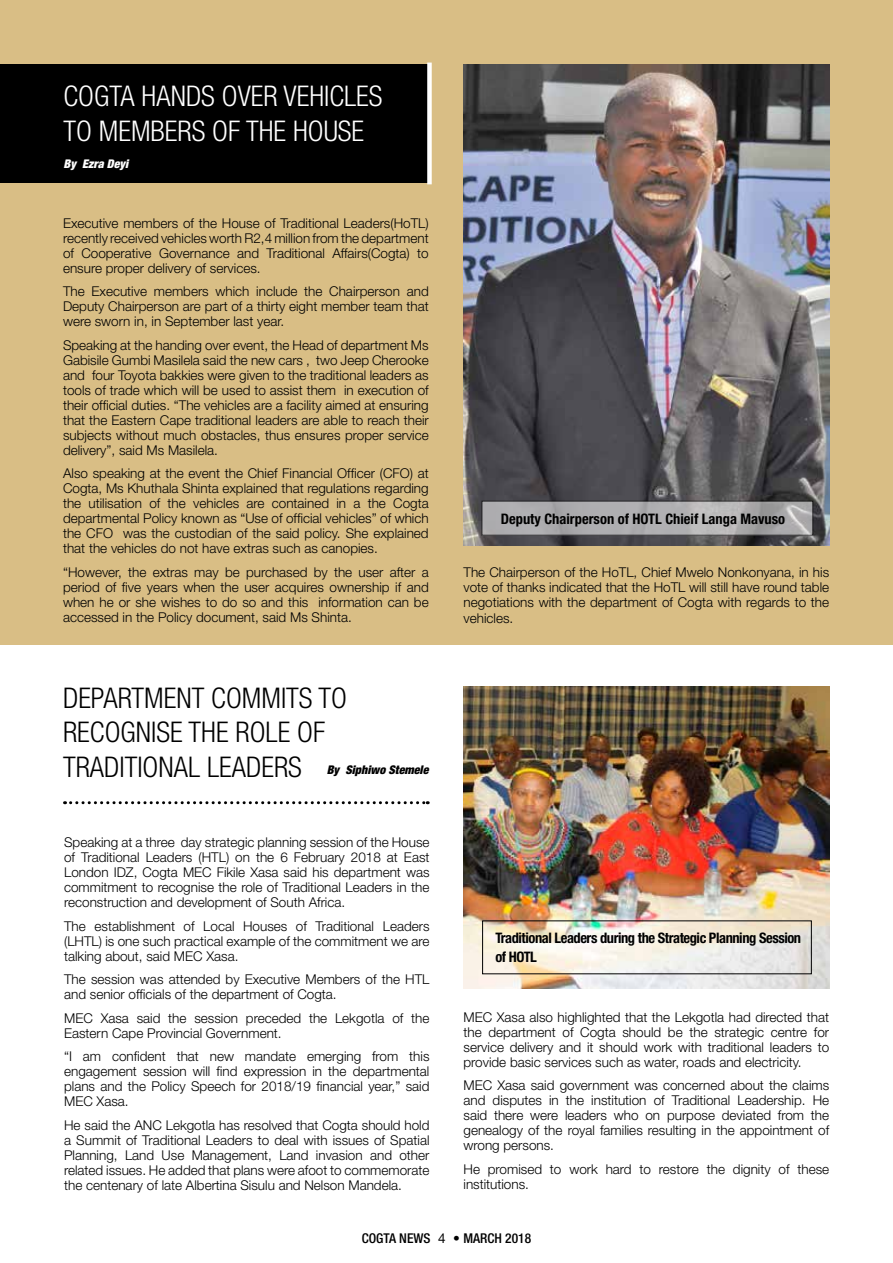
<style>
.page{position:relative;width:893px;height:1263px;background:#fff}
.page>*{position:absolute;margin:0;border:0;box-sizing:border-box;transform-origin:0 0}
.t1{font:300 condensed 28.5px/34.2px "Helvetica Neue LT Pro";color:#000}
.t2{font:300 condensed 28.5px/34.2px "Helvetica Neue LT Pro";color:#fff}
.t3{font:700 condensed 14.55px/18.1px "Helvetica Neue LT Pro";letter-spacing:-.03em;color:#000}
.t4{font:700 condensed 14.55px "Helvetica Neue LT Pro";color:#000}
.t5{font:300 13.5px/15px "Helvetica Neue LT Pro";color:#000;text-align:justify}
.t6{font:500 condensed 13.5px "Helvetica Neue LT Pro";color:#000}
.t7{font:italic 900 condensed 12px "Helvetica Neue LT Pro";color:#000}
.t8{font:italic 900 condensed 12px "Helvetica Neue LT Pro";color:#fff}
.s1{font-weight:400;font-stretch:normal}
</style>
<div class="page">
<div style="left:0;top:0;width:893px;height:645px;background:#d9be85"></div>
<div style="left:0;top:64px;width:429px;height:119px;background:#000"></div>
<div style="left:427px;top:63px;width:5px;height:121px;background:#fff"></div>
<img style="left:463px;top:64px;width:366px;height:482px">
<svg style="left:484px;top:503px;width:327px;height:31px;background:#aeadaf"></svg>
<img style="left:463px;top:686px;width:366px;height:302px">
<svg style="left:65px;top:801px;width:363px;height:3px"></svg>
<h1 class="t2" style="left:64px;top:79px;width:321px">COGTA HANDS OVER VEHICLES<br>TO MEMBERS OF THE HOUSE</h1>
<p class="t8" style="left:64px;top:156px;width:66px">By Ezra Deyi</p>
<p class="t5" style="left:63px;top:215px;width:367px">Executive members of the House of Traditional Leaders(HoTL) recently received vehicles worth R2,4 million from the department of Cooperative Governance and Traditional Affairs(Cogta) to ensure proper delivery of services.</p>
<p class="t5" style="left:63px;top:284px;width:367px">The Executive members which include the Chairperson and Deputy Chairperson are part of a thirty eight member team that were sworn in, in September last year.</p>
<p class="t5" style="left:63px;top:337px;width:367px">Speaking at the handing over event, the Head of department Ms Gabisile Gumbi Masilela said the new cars , two Jeep Cherooke and four Toyota bakkies were given to the traditional leaders as tools of trade which will be used to assist them in execution of their official duties. “The vehicles are a facility aimed at ensuring that the Eastern Cape traditional leaders are able to reach their subjects without much obstacles, thus ensures proper service delivery”, said Ms Masilela.</p>
<p class="t5" style="left:63px;top:466px;width:367px">Also speaking at the event the Chief Financial Officer (CFO) at Cogta, Ms Khuthala Shinta explained that regulations regarding the utilisation of the vehicles are contained in a the Cogta departmental Policy known as “Use of official vehicles” of which the CFO was the custodian of the said policy. She explained that the vehicles do not have extras such as canopies.</p>
<p class="t5" style="left:63px;top:564px;width:367px">“However, the extras may be purchased by the user after a period of five years when the user acquires ownership if and when he or she wishes to do so and this information can be accessed in the Policy document, said Ms Shinta.</p>
<h1 class="t1" style="left:63px;top:681px;width:285px">DEPARTMENT COMMITS TO<br>RECOGNISE THE ROLE OF<br>TRADITIONAL LEADERS</h1>
<p class="t7" style="left:327px;top:763px;width:103px">By Siphiwo Stemele</p>
<p class="t5" style="left:64px;top:835px;width:367px">Speaking at a three day strategic planning session of the House of Traditional Leaders (HTL) on the 6 February 2018 at East London IDZ, Cogta MEC Fikile Xasa said his department was commitment to recognise the role of Traditional Leaders in the reconstruction and development of South Africa.</p>
<p class="t5" style="left:64px;top:918px;width:367px">The establishment of Local Houses of Traditional Leaders (LHTL) is one such practical example of the commitment we are talking about, said MEC Xasa.</p>
<p class="t5" style="left:64px;top:972px;width:367px">The session was attended by Executive Members of the HTL and senior officials of the department of Cogta.</p>
<p class="t5" style="left:64px;top:1010px;width:367px">MEC Xasa said the session preceded the Lekgotla of the<br>Eastern Cape Provincial Government.</p>
<p class="t5" style="left:64px;top:1049px;width:367px">“I am confident that new mandate emerging from this engagement session will find expression in the departmental plans and the Policy Speech for 2018/19 financial year,” said MEC Xasa.</p>
<p class="t5" style="left:64px;top:1117px;width:367px">He said the ANC Lekgotla has resolved that Cogta should hold a Summit of Traditional Leaders to deal with issues of Spatial Planning, Land Use Management, Land invasion and other related issues. He added that plans were afoot to commemorate the centenary of late Albertina Sisulu and Nelson Mandela.</p>
<p class="t4" style="left:501px;top:510px;width:286px">Deputy Chairperson of HOTL Chieif Langa Mavuso</p>
<p class="t5" style="left:463px;top:564px;width:367px">The Chairperson of the HoTL, Chief Mwelo Nonkonyana, in his vote of thanks indicated that the HoTL will still have round table negotiations with the department of Cogta with regards to the</p>
<p class="t5" style="left:463px;top:610px;width:51px">vehicles.</p>
<p class="t3" style="left:495px;top:929px;width:307px">Traditional Leaders during the Strategic Planning Session of HOTL</p>
<p class="t5" style="left:463px;top:1009px;width:367px">MEC Xasa also highlighted that the Lekgotla had directed that the department of Cogta should be the strategic centre for service delivery and it should work with traditional leaders to provide basic services such as water, roads and electricity.</p>
<p class="t5" style="left:463px;top:1078px;width:367px">MEC Xasa said government was concerned about the claims and disputes in the institution of Traditional Leadership. He said there were leaders who on purpose deviated from the genealogy of the royal families resulting in the appointment of wrong persons.</p>
<p class="t5" style="left:463px;top:1161px;width:367px">He promised to work hard to restore the dignity of these institutions.</p>
<p class="t6" style="left:362px;top:1230px;width:171px">COGTA NEWS <span class="s1">4 •</span> MARCH 2018</p>
</div>
